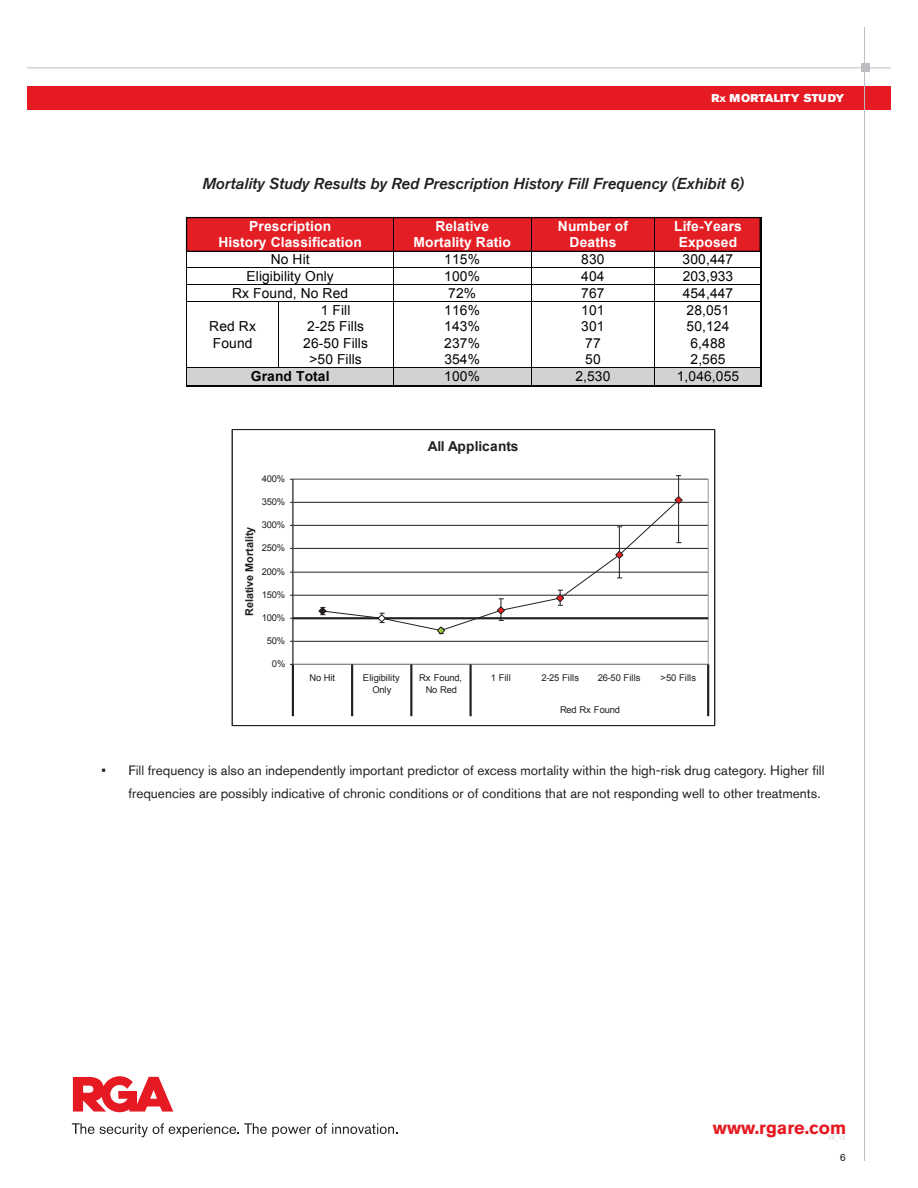
<style>
.page{position:relative;width:918px;height:1188px;background:#fff}
.page>*{position:absolute;margin:0;border:0;box-sizing:border-box;transform-origin:0 0}
.t1{font:700 18px "Akzidenz Grotesk Std";color:#e51a23}
.t2{font:italic 500 15.75px "Akzidenz Grotesk Std";color:#231f20}
.t3{font:13.8px/16.2px "Arial";letter-spacing:.01em;color:#040503}
.t4{font:700 13.8px/16.2px "Arial";letter-spacing:.01em;color:#fff;text-align:center}
.t5{font:700 13.8px "Arial";letter-spacing:.01em;color:#040503}
.t6{font:700 13.65px "Arial";letter-spacing:-.015em;color:#231f20}
.t7{font:13.5px/22.5px "Akzidenz Grotesk Std";color:#231f20}
.t8{font:11.25px "Akzidenz Grotesk Std Super";letter-spacing:.03em;color:#fff}
.t9{font:700 10.8px "Arial";color:#231f20}
.t10{font:10.5px "Akzidenz Grotesk Std";color:#231f20}
.t11{font:9.3px/12.3px "Arial";letter-spacing:-.02em;color:#231f20;text-align:center}
.t12{font:9.3px/12.3px "Arial";letter-spacing:.005em;color:#231f20;text-align:center}
.t13{font:6px "Akzidenz Grotesk Std";color:#d0d4d8}
.s1{font-size:7.8px}
</style>
<div class="page">
<svg style="left:72px;top:1123px;width:325px;height:14px"></svg>
<svg style="left:73px;top:1076px;width:100px;height:36px"></svg>
<div style="left:27px;top:87px;width:864px;height:23px;background:#e51a23"></div>
<hr style="left:27px;top:68px;width:864px;height:1px;background:#bcbdc0">
<hr style="left:864px;top:27px;width:1px;height:1134px;background:#bcbdc0">
<div style="left:861px;top:63px;width:8px;height:9px;background:#bcbdc0"></div>
<div style="left:187px;top:367px;width:573px;height:18px;background:#d1d3d2"></div>
<div style="left:187px;top:218px;width:573px;height:33px;background:#e41e25"></div>
<div style="left:186px;top:217px;width:575px;height:35px;border:1px solid #040503"></div>
<hr style="left:187px;top:217px;width:206px;height:1px;background:#040503">
<hr style="left:394px;top:217px;width:137px;height:1px;background:#040503">
<hr style="left:532px;top:217px;width:123px;height:1px;background:#040503">
<hr style="left:655px;top:217px;width:105px;height:1px;background:#040503">
<hr style="left:187px;top:218px;width:1px;height:33px;background:#040503">
<hr style="left:393px;top:218px;width:1px;height:33px;background:#040503">
<hr style="left:531px;top:218px;width:1px;height:33px;background:#040503">
<hr style="left:655px;top:218px;width:1px;height:33px;background:#040503">
<hr style="left:760px;top:218px;width:2px;height:33px;background:#040503">
<hr style="left:187px;top:268px;width:206px;height:1px;background:#040503">
<hr style="left:394px;top:268px;width:137px;height:1px;background:#040503">
<hr style="left:532px;top:268px;width:123px;height:1px;background:#040503">
<hr style="left:655px;top:268px;width:105px;height:1px;background:#040503">
<hr style="left:187px;top:284px;width:206px;height:1px;background:#040503">
<hr style="left:394px;top:284px;width:137px;height:1px;background:#040503">
<hr style="left:532px;top:284px;width:123px;height:1px;background:#040503">
<hr style="left:655px;top:284px;width:105px;height:1px;background:#040503">
<hr style="left:187px;top:301px;width:91px;height:1px;background:#040503">
<hr style="left:279px;top:301px;width:114px;height:1px;background:#040503">
<hr style="left:394px;top:301px;width:137px;height:1px;background:#040503">
<hr style="left:532px;top:301px;width:123px;height:1px;background:#040503">
<hr style="left:655px;top:301px;width:105px;height:1px;background:#040503">
<hr style="left:187px;top:367px;width:91px;height:1px;background:#040503">
<svg style="left:278px;top:301px;width:1px;height:67px"></svg>
<hr style="left:279px;top:367px;width:114px;height:1px;background:#040503">
<hr style="left:394px;top:367px;width:137px;height:1px;background:#040503">
<hr style="left:532px;top:367px;width:123px;height:1px;background:#040503">
<hr style="left:655px;top:367px;width:105px;height:1px;background:#040503">
<hr style="left:187px;top:385px;width:206px;height:2px;background:#040503">
<svg style="left:393px;top:251px;width:2px;height:136px"></svg>
<hr style="left:395px;top:385px;width:136px;height:2px;background:#040503">
<svg style="left:531px;top:251px;width:2px;height:136px"></svg>
<hr style="left:533px;top:385px;width:122px;height:2px;background:#040503">
<hr style="left:656px;top:385px;width:104px;height:2px;background:#040503">
<svg style="left:760px;top:251px;width:2px;height:136px"></svg>
<hr style="left:293px;top:641px;width:415px;height:1px;background:#231f20">
<hr style="left:293px;top:595px;width:415px;height:1px;background:#231f20">
<hr style="left:293px;top:572px;width:415px;height:1px;background:#231f20">
<hr style="left:293px;top:548px;width:415px;height:1px;background:#231f20">
<hr style="left:293px;top:525px;width:415px;height:1px;background:#231f20">
<hr style="left:293px;top:502px;width:415px;height:1px;background:#231f20">
<div style="left:293px;top:479px;width:416px;height:186px;border:1px solid #939598"></div>
<hr style="left:293px;top:479px;width:1px;height:185px;background:#231f20">
<hr style="left:293px;top:617px;width:415px;height:2px;background:#231f20">
<svg style="left:322px;top:501px;width:358px;height:129px"></svg>
<hr style="left:678px;top:500px;width:1px;height:43px;background:#231f20">
<svg style="left:318px;top:606px;width:9px;height:10px"></svg>
<svg style="left:377px;top:613px;width:9px;height:10px"></svg>
<svg style="left:436px;top:626px;width:10px;height:9px"></svg>
<svg style="left:496px;top:598px;width:10px;height:23px"></svg>
<svg style="left:556px;top:590px;width:9px;height:16px"></svg>
<svg style="left:615px;top:526px;width:9px;height:53px"></svg>
<svg style="left:674px;top:475px;width:9px;height:30px"></svg>
<hr style="left:292px;top:664px;width:2px;height:52px;background:#231f20">
<hr style="left:707px;top:664px;width:2px;height:52px;background:#231f20">
<hr style="left:351px;top:664px;width:2px;height:52px;background:#231f20">
<hr style="left:410px;top:664px;width:2px;height:52px;background:#231f20">
<hr style="left:470px;top:664px;width:2px;height:52px;background:#231f20">
<div style="left:232px;top:429px;width:483px;height:297px;border:1px solid #231f20"></div>
<p class="t8" style="left:711px;top:92px;width:135px">R<span class="s1">x</span> MORTALITY STUDY</p>
<p class="t2" style="left:202px;top:175px;width:543px">Mortality Study Results by Red Prescription History Fill Frequency (Exhibit 6)</p>
<p class="t4" style="left:218px;top:219px;width:145px">Prescription<br>History Classification</p>
<p class="t4" style="left:413px;top:219px;width:99px">Relative<br>Mortality Ratio</p>
<p class="t4" style="left:558px;top:219px;width:72px">Number of<br>Deaths</p>
<p class="t4" style="left:674px;top:219px;width:69px">Life-Years<br>Exposed</p>
<p class="t3" style="left:271px;top:251px;width:40px">No Hit</p>
<p class="t3" style="left:444px;top:251px;width:37px">115%</p>
<p class="t3" style="left:581px;top:251px;width:25px">830</p>
<p class="t3" style="left:683px;top:251px;width:52px">300,447</p>
<p class="t3" style="left:247px;top:268px;width:89px">Eligibility Only</p>
<p class="t3" style="left:444px;top:268px;width:37px">100%</p>
<p class="t3" style="left:581px;top:268px;width:25px">404</p>
<p class="t3" style="left:683px;top:268px;width:52px">203,933</p>
<p class="t3" style="left:232px;top:285px;width:118px">Rx Found, No Red</p>
<p class="t3" style="left:448px;top:285px;width:29px">72%</p>
<p class="t3" style="left:581px;top:285px;width:25px">767</p>
<p class="t3" style="left:683px;top:285px;width:52px">454,447</p>
<p class="t3" style="left:209px;top:319px;width:48px">Red Rx<br>Found</p>
<p class="t3" style="left:321px;top:302px;width:31px">1 Fill</p>
<p class="t3" style="left:444px;top:302px;width:37px">116%</p>
<p class="t3" style="left:581px;top:302px;width:25px">101</p>
<p class="t3" style="left:687px;top:302px;width:44px">28,051</p>
<p class="t3" style="left:307px;top:319px;width:58px">2-25 Fills</p>
<p class="t3" style="left:444px;top:319px;width:37px">143%</p>
<p class="t3" style="left:581px;top:319px;width:25px">301</p>
<p class="t3" style="left:687px;top:319px;width:44px">50,124</p>
<p class="t3" style="left:303px;top:335px;width:66px">26-50 Fills</p>
<p class="t3" style="left:444px;top:335px;width:37px">237%</p>
<p class="t3" style="left:585px;top:335px;width:17px">77</p>
<p class="t3" style="left:691px;top:335px;width:37px">6,488</p>
<p class="t3" style="left:309px;top:351px;width:54px">&gt;50 Fills</p>
<p class="t3" style="left:444px;top:351px;width:37px">354%</p>
<p class="t3" style="left:585px;top:351px;width:17px">50</p>
<p class="t3" style="left:691px;top:351px;width:37px">2,565</p>
<p class="t5" style="left:251px;top:368px;width:80px">Grand Total</p>
<p class="t3" style="left:444px;top:369px;width:37px">100%</p>
<p class="t3" style="left:575px;top:369px;width:37px">2,530</p>
<p class="t3" style="left:677px;top:369px;width:64px">1,046,055</p>
<p class="t11" style="left:262px;top:473px;width:25px">400%</p>
<p class="t11" style="left:262px;top:496px;width:25px">350%</p>
<p class="t11" style="left:262px;top:519px;width:25px">300%</p>
<p class="t9" style="left:242px;top:616px;width:91px;rotate:-90deg">Relative Mortality</p>
<p class="t11" style="left:262px;top:542px;width:25px">250%</p>
<p class="t11" style="left:262px;top:566px;width:25px">200%</p>
<p class="t11" style="left:262px;top:589px;width:25px">150%</p>
<p class="t11" style="left:262px;top:612px;width:25px">100%</p>
<p class="t11" style="left:267px;top:635px;width:20px">50%</p>
<p class="t11" style="left:272px;top:658px;width:15px">0%</p>
<p class="t6" style="left:428px;top:437px;width:92px">All Applicants</p>
<p class="t11" style="left:310px;top:672px;width:27px">No Hit</p>
<p class="t12" style="left:363px;top:672px;width:39px">Eligibility<br>Only</p>
<p class="t11" style="left:419px;top:672px;width:44px">Rx Found,<br>No Red</p>
<p class="t11" style="left:491px;top:672px;width:22px">1 Fill</p>
<p class="t11" style="left:541px;top:672px;width:39px">2-25 Fills</p>
<p class="t12" style="left:598px;top:672px;width:44px">26-50 Fills</p>
<p class="t11" style="left:660px;top:672px;width:37px">&gt;50 Fills</p>
<p class="t11" style="left:560px;top:703px;width:62px">Red Rx Found</p>
<p class="t7" style="left:128px;top:759px;width:698px;text-indent:-27px">• Fill frequency is also an independently important predictor of excess mortality within the high-risk drug category. Higher fill frequencies are possibly indicative of chronic conditions or of conditions that are not responding well to other treatments.</p>
<h1 class="t1" style="left:713px;top:1117px;width:135px">www.rgare.com</h1>
<p class="t13" style="left:828px;top:1135px;width:19px">06_12</p>
<p class="t10" style="left:840px;top:1151px;width:8px">6</p>
</div>
